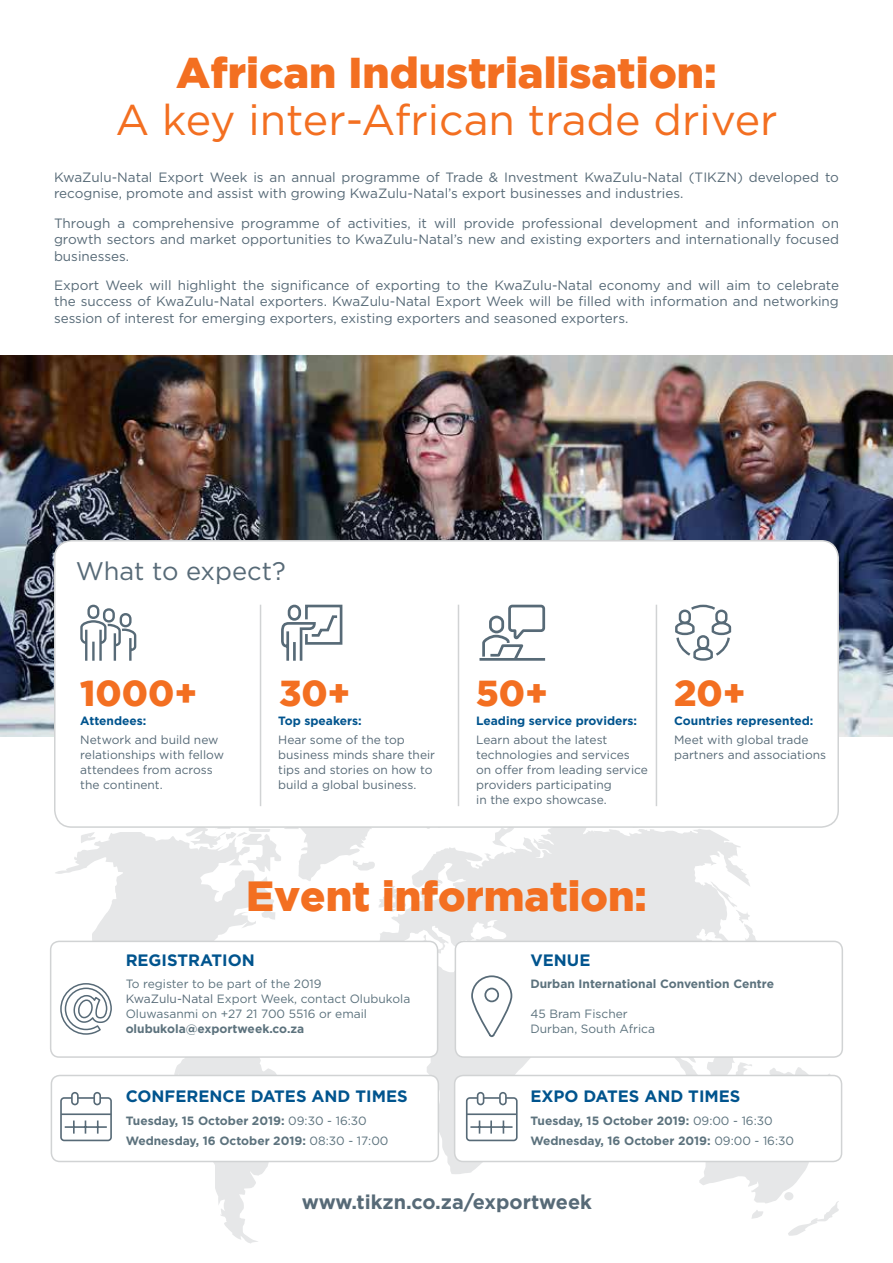
<style>
.page{position:relative;width:893px;height:1263px;background:#fff}
.page>*{position:absolute;margin:0;border:0;box-sizing:border-box;transform-origin:0 0}
.t1{font:43.05px "Gotham";color:#f36f21}
.t2{font:900 43.05px "Gotham";color:#f36f21}
.t3{font:900 42px "Gotham";color:#f36f21}
.t4{font:900 36px "Gotham";color:#f36f21}
.t5{font:25.5px "Gotham";color:#576a77}
.t6{font:700 19.95px "Gotham";color:#576a77}
.t7{font:700 16.5px "Gotham";color:#00548e}
.t8{font:13.5px/16.5px "Gotham";color:#576a77;text-align:justify}
.t9{font:12px/15px "Gotham";color:#576a77}
.t10{font:700 12px/19.2px "Gotham";color:#5c727d}
.t11{font:12px/15px "Gotham";color:#5c727d}
.t12{font:700 12px "Gotham";color:#00548e}
.s1{color:#576a77}
.s2{font-weight:400}
</style>
<div class="page">
<svg style="left:750px;top:927px;width:8px;height:14px"></svg>
<svg style="left:668px;top:1063px;width:89px;height:12px"></svg>
<svg style="left:769px;top:1067px;width:62px;height:8px"></svg>
<svg style="left:699px;top:1160px;width:140px;height:76px"></svg>
<svg style="left:55px;top:832px;width:117px;height:110px;fill:#e6e7e8"></svg>
<svg style="left:81px;top:832px;width:15px;height:11px"></svg>
<svg style="left:564px;top:828px;width:186px;height:235px;fill:#e6e7e8"></svg>
<div style="left:784px;top:1192px;width:9px;height:8px;background:#e6e7e8;border-radius:50%"></div>
<img style="left:0;top:356px;width:893px;height:380px">
<div style="left:55px;top:541px;width:783px;height:286px;background:#fff;border-radius:17px"></div>
<div style="left:54px;top:540px;width:785px;height:288px;border:2px solid #d1d3d4;border-radius:17px"></div>
<svg style="left:80px;top:604px;width:57px;height:57px"></svg>
<svg style="left:281px;top:604px;width:62px;height:57px"></svg>
<svg style="left:479px;top:604px;width:67px;height:57px"></svg>
<svg style="left:675px;top:604px;width:57px;height:57px"></svg>
<hr style="left:260px;top:605px;width:1px;height:201px;background:#d1d3d4">
<hr style="left:458px;top:605px;width:1px;height:201px;background:#d1d3d4">
<hr style="left:656px;top:605px;width:1px;height:201px;background:#d1d3d4">
<div style="left:50px;top:941px;width:388px;height:117px;border:2px solid #d1d3d4;border-radius:9px"></div>
<div style="left:455px;top:941px;width:387px;height:116px;background:#fff;border-radius:9px"></div>
<div style="left:455px;top:941px;width:388px;height:117px;border:2px solid #d1d3d4;border-radius:9px"></div>
<div style="left:51px;top:1075px;width:388px;height:87px;border:2px solid #d1d3d4;border-radius:9px"></div>
<div style="left:454px;top:1075px;width:388px;height:87px;border:2px solid #d1d3d4;border-radius:9px"></div>
<div style="left:60px;top:1097px;width:52px;height:44px;border:2px solid #576a77;border-radius:3px"></div>
<div style="left:72px;top:1093px;width:6px;height:11px;background:#fff;border-radius:3px"></div>
<div style="left:71px;top:1092px;width:8px;height:13px;border:2px solid #576a77;border-radius:3px"></div>
<div style="left:94px;top:1093px;width:6px;height:11px;background:#fff;border-radius:3px"></div>
<div style="left:93px;top:1092px;width:8px;height:13px;border:2px solid #576a77;border-radius:3px"></div>
<hr style="left:61px;top:1113px;width:50px;height:2px;background:#576a77">
<hr style="left:65px;top:1126px;width:42px;height:2px;background:#576a77">
<svg style="left:97px;top:1120px;width:2px;height:13px"></svg>
<svg style="left:73px;top:1120px;width:2px;height:13px"></svg>
<svg style="left:172px;top:805px;width:392px;height:438px"></svg>
<svg style="left:60px;top:983px;width:52px;height:52px"></svg>
<h1 class="t2" style="left:176px;top:48px;width:542px">African Industrialisation:</h1>
<h1 class="t1" style="left:115px;top:92px;width:664px">A key inter-African trade driver</h1>
<p class="t8" style="left:54px;top:169px;width:786px">KwaZulu-Natal Export Week is an annual programme of Trade &amp; Investment KwaZulu-Natal (TIKZN) developed to recognise, promote and assist with growing KwaZulu-Natal’s export businesses and industries.</p>
<p class="t8" style="left:54px;top:214px;width:786px">Through a comprehensive programme of activities, it will provide professional development and information on growth sectors and market opportunities to KwaZulu-Natal’s new and existing exporters and internationally focused businesses.</p>
<p class="t8" style="left:54px;top:277px;width:786px">Export Week will highlight the significance of exporting to the KwaZulu-Natal economy and will aim to celebrate the success of KwaZulu-Natal exporters. KwaZulu-Natal Export Week will be filled with information and networking session of interest for emerging exporters, existing exporters and seasoned exporters.</p>
<h3 class="t5" style="left:76px;top:554px;width:211px">What to expect?</h3>
<h3 class="t4" style="left:80px;top:672px;width:119px">1000+</h3>
<p class="t12" style="left:80px;top:713px;width:68px">Attendees:</p>
<p class="t9" style="left:80px;top:732px;width:145px">Network and build new relationships with fellow attendees from across the continent.</p>
<h3 class="t4" style="left:279px;top:672px;width:73px">30+</h3>
<p class="t12" style="left:278px;top:713px;width:85px">Top speakers:</p>
<p class="t9" style="left:278px;top:732px;width:158px">Hear some of the top business minds share their tips and stories on how to build a global business.</p>
<h3 class="t4" style="left:476px;top:672px;width:73px">50+</h3>
<h3 class="t4" style="left:674px;top:672px;width:73px">20+</h3>
<p class="t12" style="left:476px;top:713px;width:162px">Leading service providers:</p>
<p class="t9" style="left:476px;top:732px;width:173px">Learn about the latest technologies and services on offer from leading service providers participating<br>in the expo showcase.</p>
<p class="t12" style="left:674px;top:713px;width:141px">Countries represented:</p>
<p class="t9" style="left:674px;top:732px;width:154px">Meet with global trade partners and associations</p>
<h2 class="t3" style="left:246px;top:872px;width:402px">Event information:</h2>
<p class="t7" style="left:126px;top:950px;width:131px">REGISTRATION</p>
<p class="t7" style="left:530px;top:950px;width:61px">VENUE</p>
<p class="t11" style="left:126px;top:976px;width:286px">To register to be part of the 2019<br><span class="s1">KwaZulu-Natal</span> Export Week, contact Olubukola<br>Oluwasanmi on +27 21 700 5516 or email</p>
<p class="t10" style="left:126px;top:1019px;width:180px">olubukola@exportweek.co.za</p>
<p class="t10" style="left:530px;top:974px;width:245px">Durban International Convention Centre</p>
<p class="t11" style="left:530px;top:1006px;width:126px">45 Bram Fischer<br>Durban, South Africa</p>
<p class="t7" style="left:126px;top:1085px;width:283px">CONFERENCE DATES AND TIMES</p>
<p class="t7" style="left:530px;top:1085px;width:212px">EXPO DATES AND TIMES</p>
<p class="t10" style="left:126px;top:1111px;width:264px">Tuesday, 15 October 2019: <span class="s2">09:30 - 16:30<br></span>Wednesday, 16 October 2019: <span class="s2">08:30 - 17:00</span></p>
<p class="t10" style="left:530px;top:1111px;width:265px">Tuesday, 15 October 2019: <span class="s2">09:00 - 16:30<br></span>Wednesday, 16 October 2019: <span class="s2">09:00 - 16:30</span></p>
<h3 class="t6" style="left:302px;top:1189px;width:292px">www.tikzn.co.za/exportweek</h3>
</div>
